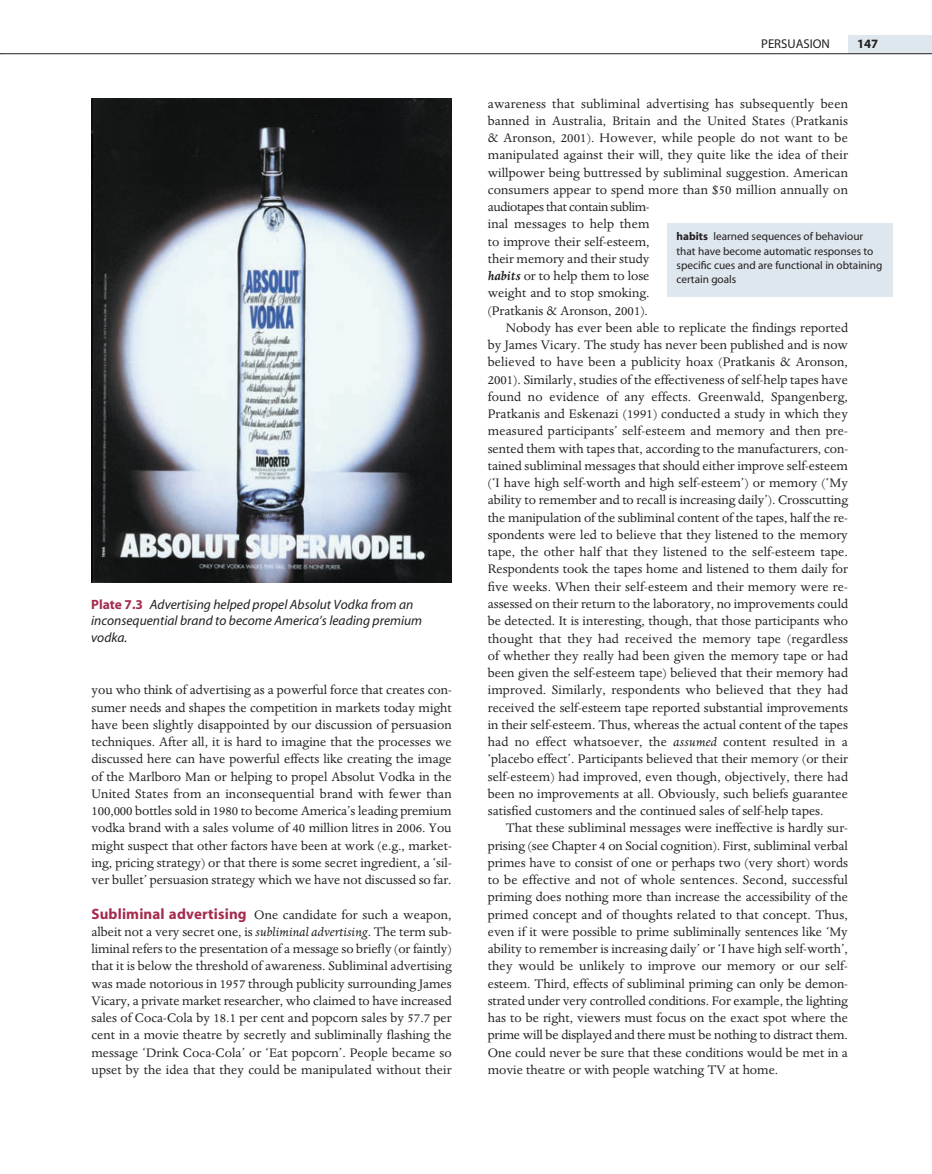
<style>
.page{position:relative;width:932px;height:1174px;background:#fff}
.page>*{position:absolute;margin:0;border:0;box-sizing:border-box;transform-origin:0 0}
.t1{font:14.25px/17.2px "Dante";letter-spacing:.005em;color:#231f20;text-align:justify}
.t2{font:italic 13.5px/16.5px "Myriad";color:#231f20}
.t3{font:12.75px "Myriad";color:#231f20}
.t4{font:700 12.75px "Myriad";color:#231f20}
.t5{font:11.25px/14.2px "Myriad";color:#231f20}
.s1{font-weight:700;font-style:normal;color:#a52b4c}
.s2{font-family:"Myriad";font-weight:700;font-size:15px;color:#a52b4c}
.s3{font-style:italic}
.s4{font-weight:700;font-style:italic}
.s5{font-weight:700}
</style>
<div class="page">
<svg style="left:0;top:35px;width:931px;height:548px"></svg>
<p class="t2" style="left:91px;top:597px;width:332px"><span class="s1">Plate 7.3</span> Advertising helped propel Absolut Vodka from an inconsequential brand to become America’s leading premium vodka.</p>
<p class="t1" style="left:91px;top:682px;width:362px">you who think of advertising as a powerful force that creates con&shy;sumer needs and shapes the competition in markets today might have been slightly disappointed by our discussion of persuasion techniques. After all, it is hard to imagine that the processes we discussed here can have powerful effects like creating the image of the Marlboro Man or helping to propel Absolut Vodka in the United States from an inconsequential brand with fewer than 100,000 bottles sold in 1980 to become America’s leading premium vodka brand with a sales volume of 40 million litres in 2006. You might suspect that other factors have been at work (e.g., market&shy;ing, pricing strategy) or that there is some secret ingredient, a ‘sil&shy;ver bullet’ persuasion strategy which we have not discussed so far.</p>
<p class="t1" style="left:91px;top:907px;width:362px"><span class="s2">Subliminal advertising</span> One candidate for such a weapon, albeit not a very secret one, is <span class="s3">subliminal advertising</span>. The term sub&shy;liminal refers to the presentation of a message so briefly (or faintly) that it is below the threshold of awareness. Subliminal advertising was made notorious in 1957 through publicity surrounding James Vicary, a private market researcher, who claimed to have increased sales of Coca-Cola by 18.1 per cent and popcorn sales by 57.7 per cent in a movie theatre by secretly and subliminally flashing the message ‘Drink Coca-Cola’ or ‘Eat popcorn’. People became so upset by the idea that they could be manipulated without their</p>
<p class="t3" style="left:761px;top:39px;width:70px">PERSUASION</p>
<p class="t4" style="left:856px;top:39px;width:23px">147</p>
<p class="t1" style="left:487px;top:96px;width:361px;text-align:left">awareness that subliminal advertising has subsequently been banned in Australia, Britain and the United States (Pratkanis &amp; Aronson, 2001). However, while people do not want to be manipulated against their will, they quite like the idea of their willpower being buttressed by subliminal suggestion. American consumers appear to spend more than $50 million annually on audiotapes that contain sublim-<br>inal messages to help them<br>to improve their self-esteem,<br>their memory and their study<br><span class="s4">habits</span> or to help them to lose<br>weight and to stop smoking.<br>(Pratkanis &amp; Aronson, 2001).</p>
<p class="t1" style="left:487px;top:320px;width:362px;text-indent:18px">Nobody has ever been able to replicate the findings reported by James Vicary. The study has never been published and is now believed to have been a publicity hoax (Pratkanis &amp; Aronson, 2001). Similarly, studies of the effectiveness of self-help tapes have found no evidence of any effects. Greenwald, Spangenberg, Pratkanis and Eskenazi (1991) conducted a study in which they measured participants’ self-esteem and memory and then pre&shy;sented them with tapes that, according to the manufacturers, con&shy;tained subliminal messages that should either improve self-esteem (‘I have high self-worth and high self-esteem’) or memory (‘My ability to remember and to recall is increasing daily’). Crosscutting the manipulation of the subliminal content of the tapes, half the re&shy;spondents were led to believe that they listened to the memory tape, the other half that they listened to the self-esteem tape.<br>Respondents took the tapes home and listened to them daily for five weeks. When their self-esteem and their memory were re&shy;assessed on their return to the laboratory, no improvements could be detected. It is interesting, though, that those participants who thought that they had received the memory tape (regardless of whether they really had been given the memory tape or had been given the self-esteem tape) believed that their memory had improved. Similarly, respondents who believed that they had received the self-esteem tape reported substantial improvements in their self-esteem. Thus, whereas the actual content of the tapes had no effect whatsoever, the <span class="s3">assumed</span> content resulted in a ‘placebo effect’. Participants believed that their memory (or their self-esteem) had improved, even though, objectively, there had been no improvements at all. Obviously, such beliefs guarantee satisfied customers and the continued sales of self-help tapes.</p>
<p class="t1" style="left:487px;top:820px;width:361px;text-indent:18px">That these subliminal messages were ineffective is hardly sur&shy;prising (see Chapter 4 on Social cognition). First, subliminal verbal primes have to consist of one or perhaps two (very short) words to be effective and not of whole sentences. Second, successful priming does nothing more than increase the accessibility of the primed concept and of thoughts related to that concept. Thus, even if it were possible to prime subliminally sentences like ‘My ability to remember is increasing daily’ or ‘I have high self-worth’, they would be unlikely to improve our memory or our self&shy;esteem. Third, effects of subliminal priming can only be demon&shy;strated under very controlled conditions. For example, the lighting has to be right, viewers must focus on the exact spot where the prime will be displayed and there must be nothing to distract them.<br>One could never be sure that these conditions would be met in a movie theatre or with people watching TV at home.</p>
<p class="t5" style="left:676px;top:230px;width:207px"><span class="s5">habits</span> learned sequences of behaviour that have become automatic responses to specific cues and are functional in obtaining certain goals</p>
</div>
